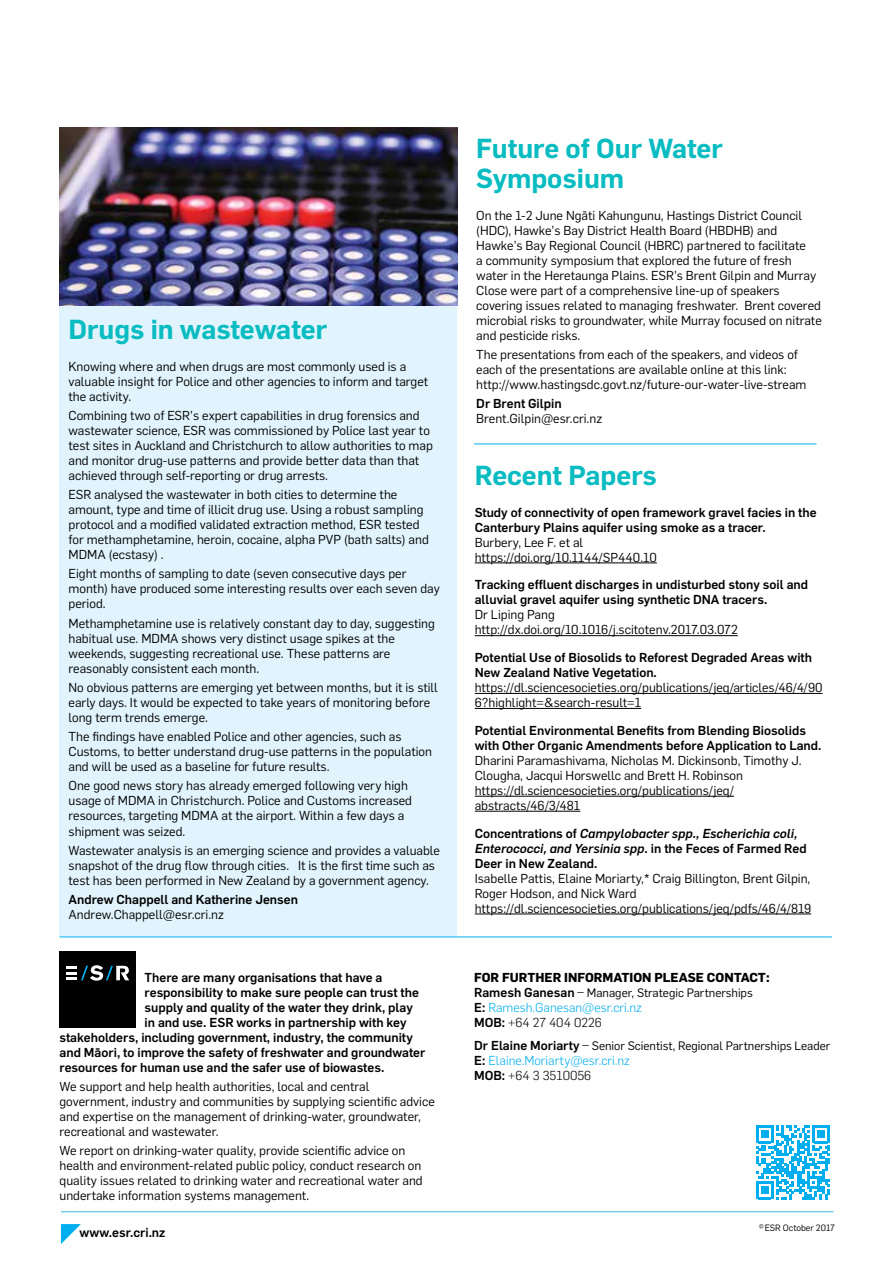
<style>
.page{position:relative;width:893px;height:1263px;background:#fff}
.page>*{position:absolute;margin:0;border:0;box-sizing:border-box;transform-origin:0 0}
.Bullet_text{font:600 27px/30px "Flama";color:#08bcc1}
.Bullet_text-2{font:12.75px/15px "Flama";color:#000}
.Bullet_text-3{font:500 12.75px/15px "Flama";color:#000}
.Bullet_text-4{font:italic 500 12.75px/15px "Flama";color:#000}
.Body{font:300 12.75px/15px "Flama";color:#00aeef}
.Bullet_text-5{font:700 12.75px "Flama";color:#000}
.Body-2{font:12px "Flama";color:#000}
.t1{font:9px "Flama";color:#000}
.s1{font-weight:400}
.s2{font-weight:500}
.s3{font-style:normal}
.s4{font-weight:500;font-size:12.75px}
.s5{font-size:12.75px}
.s6{font-weight:500;color:#000}
.s7{color:#000}
</style>
<div class="page">
<div style="left:60px;top:304px;width:397px;height:633px;background:#e1f4fd"></div>
<hr style="left:60px;top:937px;width:772px;height:1px;background:#00aeef">
<svg style="left:61px;top:1224px;width:20px;height:20px"></svg>
<div style="left:60px;top:951px;width:76px;height:76px;background:#000"></div>
<svg style="left:66px;top:965px;width:63px;height:16px"></svg>
<svg style="left:756px;top:1125px;width:74px;height:74px"></svg>
<hr style="left:61px;top:1211px;width:772px;height:1px;background:#009ddc">
<hr style="left:475px;top:563px;width:182px;height:1px;background:#000">
<hr style="left:475px;top:635px;width:263px;height:1px;background:#000">
<hr style="left:475px;top:693px;width:347px;height:1px;background:#000">
<hr style="left:475px;top:708px;width:166px;height:1px;background:#000">
<hr style="left:475px;top:796px;width:259px;height:1px;background:#000">
<hr style="left:475px;top:811px;width:105px;height:1px;background:#000">
<hr style="left:475px;top:914px;width:336px;height:1px;background:#000">
<hr style="left:474px;top:444px;width:342px;height:1px;background:#00aeef">
<img style="left:60px;top:128px;width:397px;height:177px">
<p class="Bullet_text" style="left:69px;top:313px;width:260px">Drugs in wastewater</p>
<p class="Bullet_text-2" style="left:69px;top:358px;width:361px">Knowing where and when drugs are most commonly used is a valuable insight for Police and other agencies to inform and target the activity.</p>
<p class="Bullet_text-2" style="left:69px;top:407px;width:366px">Combining two of ESR’s expert capabilities in drug forensics and wastewater science, ESR was commissioned by Police last year to test sites in Auckland and Christchurch to allow authorities to map and monitor drug-use patterns and provide better data than that achieved through self-reporting or drug arrests.</p>
<p class="Bullet_text-2" style="left:69px;top:486px;width:362px">ESR analysed the wastewater in both cities to determine the amount, type and time of illicit drug use. Using a robust sampling protocol and a modified validated extraction method, ESR tested for methamphetamine, heroin, cocaine, alpha PVP (bath salts) and MDMA (ecstasy) .</p>
<p class="Bullet_text-2" style="left:69px;top:566px;width:373px">Eight months of sampling to date (seven consecutive days per month) have produced some interesting results over each seven day period.</p>
<p class="Bullet_text-2" style="left:69px;top:615px;width:368px">Methamphetamine use is relatively constant day to day, suggesting habitual use. MDMA shows very distinct usage spikes at the weekends, suggesting recreational use. These patterns are reasonably consistent each month.</p>
<p class="Bullet_text-2" style="left:69px;top:679px;width:371px">No obvious patterns are emerging yet between months, but it is still early days. It would be expected to take years of monitoring before long term trends emerge.</p>
<p class="Bullet_text-2" style="left:69px;top:728px;width:365px">The findings have enabled Police and other agencies, such as<br>Customs, to better understand drug-use patterns in the population and will be used as a baseline for future results.</p>
<p class="Bullet_text-2" style="left:69px;top:778px;width:345px">One good news story has already emerged following very high usage of MDMA in Christchurch. Police and Customs increased resources, targeting MDMA at the airport. Within a few days a shipment was seized.</p>
<p class="Bullet_text-2" style="left:69px;top:842px;width:373px">Wastewater analysis is an emerging science and provides a valuable snapshot of the drug flow through cities. It is the first time such as test has been performed in New Zealand by a government agency.</p>
<p class="Bullet_text-3" style="left:69px;top:891px;width:231px">Andrew Chappell and Katherine Jensen<br><span class="s1">Andrew.Chappell@esr.cri.nz</span></p>
<p class="Bullet_text-3" style="left:145px;top:969px;width:239px">There are many organisations that have a</p>
<p class="Bullet_text-3" style="left:145px;top:984px;width:276px">responsibility to make sure people can trust the</p>
<p class="Bullet_text-3" style="left:145px;top:999px;width:270px">supply and quality of the water they drink, play</p>
<p class="Bullet_text-3" style="left:145px;top:1014px;width:264px">in and use. ESR works in partnership with key</p>
<p class="Bullet_text-3" style="left:60px;top:1029px;width:355px">stakeholders, including government, industry, the community</p>
<p class="Bullet_text-3" style="left:60px;top:1044px;width:367px">and Māori, to improve the safety of freshwater and groundwater</p>
<p class="Bullet_text-3" style="left:60px;top:1059px;width:326px">resources for human use and the safer use of biowastes.</p>
<p class="Bullet_text-2" style="left:60px;top:1078px;width:377px">We support and help health authorities, local and central government, industry and communities by supplying scientific advice and expertise on the management of drinking-water, groundwater, recreational and wastewater.</p>
<p class="Bullet_text-2" style="left:60px;top:1142px;width:365px">We report on drinking-water quality, provide scientific advice on health and environment-related public policy, conduct research on quality issues related to drinking water and recreational water and undertake information systems management.</p>
<p class="Bullet_text-3" style="left:80px;top:1224px;width:87px">www.esr.cri.nz</p>
<p class="Bullet_text" style="left:476px;top:132px;width:248px">Future of Our Water<br>Symposium</p>
<p class="Bullet_text-2" style="left:476px;top:207px;width:347px">On the 1-2 June Ngāti Kahungunu, Hastings District Council (HDC), Hawke’s Bay District Health Board (HBDHB) and Hawke’s Bay Regional Council (HBRC) partnered to facilitate<br>a community symposium that explored the future of fresh water in the Heretaunga Plains. ESR’s Brent Gilpin and Murray Close were part of a comprehensive line-up of speakers covering issues related to managing freshwater. Brent covered microbial risks to groundwater, while Murray focused on nitrate and pesticide risks.</p>
<p class="Bullet_text-2" style="left:476px;top:346px;width:332px">The presentations from each of the speakers, and videos of each of the presentations are available online at this link: http://www.hastingsdc.govt.nz/future-our-water-live-stream</p>
<p class="Bullet_text-2" style="left:476px;top:396px;width:127px"><span class="s2">Dr Brent Gilpin<br></span>Brent.Gilpin@esr.cri.nz</p>
<p class="Bullet_text" style="left:475px;top:459px;width:183px">Recent Papers</p>
<p class="Bullet_text-3" style="left:475px;top:504px;width:343px">Study of connectivity of open framework gravel facies in the<br>Canterbury Plains aquifer using smoke as a tracer.</p>
<p class="Bullet_text-2" style="left:475px;top:534px;width:110px">Burbery, Lee F. et al</p>
<p class="Bullet_text-2" style="left:475px;top:549px;width:184px">https://doi.org/10.1144/SP440.10</p>
<p class="Bullet_text-3" style="left:475px;top:577px;width:335px">Tracking effluent discharges in undisturbed stony soil and alluvial gravel aquifer using synthetic DNA tracers.</p>
<p class="Bullet_text-2" style="left:475px;top:607px;width:82px">Dr Liping Pang</p>
<p class="Bullet_text-2" style="left:475px;top:622px;width:265px">http://dx.doi.org/10.1016/j.scitotenv.2017.03.072</p>
<p class="Bullet_text-3" style="left:475px;top:649px;width:339px">Potential Use of Biosolids to Reforest Degraded Areas with<br>New Zealand Native Vegetation.</p>
<p class="Bullet_text-2" style="left:475px;top:679px;width:349px">https://dl.sciencesocieties.org/publications/jeq/articles/46/4/90<br>6?highlight=&amp;search-result=1</p>
<p class="Bullet_text-3" style="left:475px;top:722px;width:348px">Potential Environmental Benefits from Blending Biosolids with Other Organic Amendments before Application to Land.</p>
<p class="Bullet_text-2" style="left:475px;top:752px;width:328px">Dharini Paramashivama, Nicholas M. Dickinsonb, Timothy J.<br>Clougha, Jacqui Horswellc and Brett H. Robinson</p>
<p class="Bullet_text-2" style="left:475px;top:782px;width:261px">https://dl.sciencesocieties.org/publications/jeq/ abstracts/46/3/481</p>
<p class="Bullet_text-4" style="left:475px;top:825px;width:333px"><span class="s3">Concentrations of</span> Campylobacter spp., Escherichia coli,<br>Enterococci, and Yersinia spp<span class="s3">. in the Feces of Farmed Red<br>Deer in New Zealand.</span></p>
<p class="Bullet_text-2" style="left:475px;top:870px;width:337px">Isabelle Pattis, Elaine Moriarty,* Craig Billington, Brent Gilpin,<br>Roger Hodson, and Nick Ward</p>
<p class="Bullet_text-2" style="left:475px;top:900px;width:338px">https://dl.sciencesocieties.org/publications/jeq/pdfs/46/4/819</p>
<p class="Bullet_text-5" style="left:474px;top:968px;width:297px">FOR FURTHER INFORMATION PLEASE CONTACT:</p>
<p class="Body-2" style="left:474px;top:983px;width:280px"><span class="s4">Ramesh Ganesan</span> <span class="s5">–</span> Manager, Strategic Partnerships</p>
<p class="Body" style="left:474px;top:999px;width:169px"><span class="s6">E:</span> Ramesh.Ganesan@esr.cri.nz<br><span class="s6">MOB:</span> <span class="s7">+64 27 404 0226</span></p>
<p class="Body-2" style="left:474px;top:1037px;width:358px"><span class="s4">Dr Elaine Moriarty</span> <span class="s5">–</span> Senior Scientist, Regional Partnerships Leader</p>
<p class="Body" style="left:474px;top:1052px;width:157px"><span class="s6">E:</span> Elaine.Moriarty@esr.cri.nz<br><span class="s6">MOB:</span> <span class="s7">+64 3 3510056</span></p>
<p class="t1" style="left:759px;top:1221px;width:77px"><sup>©</sup> ESR October 2017</p>
</div>
